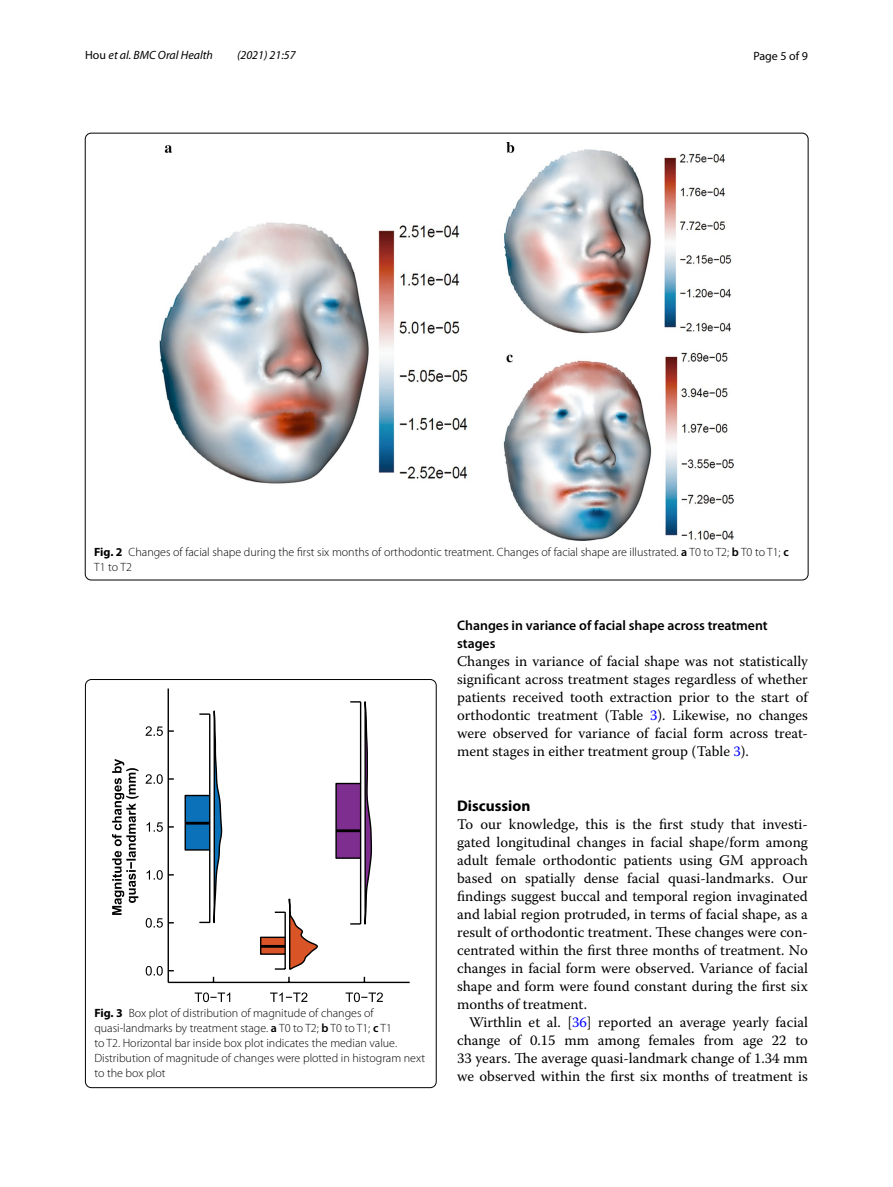
<style>
.page{position:relative;width:893px;height:1187px;background:#fff}
.page>*{position:absolute;margin:0;border:0;box-sizing:border-box;transform-origin:0 0}
.t1{font:700 15.45px "Myriad Pro";color:#000}
.t2{font:14.7px/18px "Warnock Pro";color:#000;text-align:justify}
.t3{font:600 13.8px/18px "Myriad Pro";color:#000}
.t4{font:300 12px/15px "Myriad Pro";color:#000}
.t5{font:italic 12px "Myriad Pro";color:#000}
.t6{font:12px "Myriad Pro";color:#000}
.s1{font-style:normal}
.s2{font-weight:700}
.s3{font-weight:600}
.s4{color:#00f}
</style>
<div class="page">
<img style="left:160px;top:142px;width:574px;height:398px">
<div style="left:185px;top:794px;width:25px;height:56px;background:#0b72ba;border:1px solid #000"></div>
<hr style="left:185px;top:821px;width:25px;height:3px;background:#000">
<div style="left:260px;top:936px;width:26px;height:18px;background:#d95426;border:1px solid #000"></div>
<hr style="left:261px;top:944px;width:24px;height:3px;background:#000">
<div style="left:335px;top:782px;width:26px;height:76px;background:#7e2e8e;border:1px solid #000"></div>
<hr style="left:336px;top:829px;width:25px;height:3px;background:#000">
<svg style="left:199px;top:710px;width:24px;height:213px"></svg>
<svg style="left:275px;top:898px;width:43px;height:72px"></svg>
<svg style="left:350px;top:701px;width:23px;height:224px"></svg>
<hr style="left:168px;top:688px;width:1px;height:294px;background:#000">
<svg style="left:146px;top:965px;width:28px;height:10px"></svg>
<svg style="left:146px;top:918px;width:28px;height:9px"></svg>
<svg style="left:147px;top:870px;width:27px;height:9px"></svg>
<svg style="left:147px;top:822px;width:27px;height:9px"></svg>
<svg style="left:146px;top:774px;width:28px;height:9px"></svg>
<svg style="left:146px;top:726px;width:28px;height:10px"></svg>
<hr style="left:168px;top:981px;width:242px;height:2px;background:#000">
<svg style="left:195px;top:992px;width:35px;height:10px"></svg>
<svg style="left:270px;top:992px;width:37px;height:9px"></svg>
<svg style="left:346px;top:992px;width:37px;height:10px"></svg>
<svg style="left:112px;top:759px;width:26px;height:155px"></svg>
<div style="left:85px;top:679px;width:351px;height:408px;border:1px solid #000;border-radius:6px"></div>
<p class="t5" style="left:85px;top:48px;width:129px"><span class="s1">Hou</span> et al. BMC Oral Health</p>
<p class="t5" style="left:237px;top:48px;width:60px">(2021) 21:57</p>
<p class="t6" style="left:753px;top:48px;width:56px">Page 5 of 9</p>
<p class="t4" style="left:94px;top:544px;width:696px"><span class="s2">Fig. 2</span> Changes of facial shape during the first six months of orthodontic treatment. Changes of facial shape are illustrated. <span class="s3">a</span> T0 to T2; <span class="s3">b</span> T0 to T1; <span class="s3">c<br></span>T1 to T2</p>
<p class="t4" style="left:94px;top:1005px;width:332px"><span class="s2">Fig. 3</span> Box plot of distribution of magnitude of changes of quasi-landmarks by treatment stage. <span class="s3">a</span> T0 to T2; <span class="s3">b</span> T0 to T1; <span class="s3">c</span> T1<br>to T2. Horizontal bar inside box plot indicates the median value.<br>Distribution of magnitude of changes were plotted in histogram next to the box plot</p>
<p class="t3" style="left:457px;top:616px;width:312px">Changes in variance of facial shape across treatment stages</p>
<p class="t2" style="left:457px;top:652px;width:352px">Changes in variance of facial shape was not statistically significant across treatment stages regardless of whether patients received tooth extraction prior to the start of orthodontic treatment (Table <span class="s4">3</span>). Likewise, no changes were observed for variance of facial form across treat&shy;ment stages in either treatment group (Table <span class="s4">3</span>).</p>
<p class="t1" style="left:457px;top:795px;width:75px">Discussion</p>
<p class="t2" style="left:457px;top:814px;width:352px">To our knowledge, this is the first study that investi&shy;gated longitudinal changes in facial shape/form among adult female orthodontic patients using GM approach based on spatially dense facial quasi-landmarks. Our findings suggest buccal and temporal region invaginated and labial region protruded, in terms of facial shape, as a result of orthodontic treatment. These changes were con&shy;centrated within the first three months of treatment. No changes in facial form were observed. Variance of facial shape and form were found constant during the first six months of treatment.</p>
<p class="t2" style="left:457px;top:1012px;width:352px;text-indent:12px">Wirthlin et al. [<span class="s4">36</span>] reported an average yearly facial change of 0.15 mm among females from age 22 to 33 years. The average quasi-landmark change of 1.34 mm we observed within the first six months of treatment is</p>
</div>
